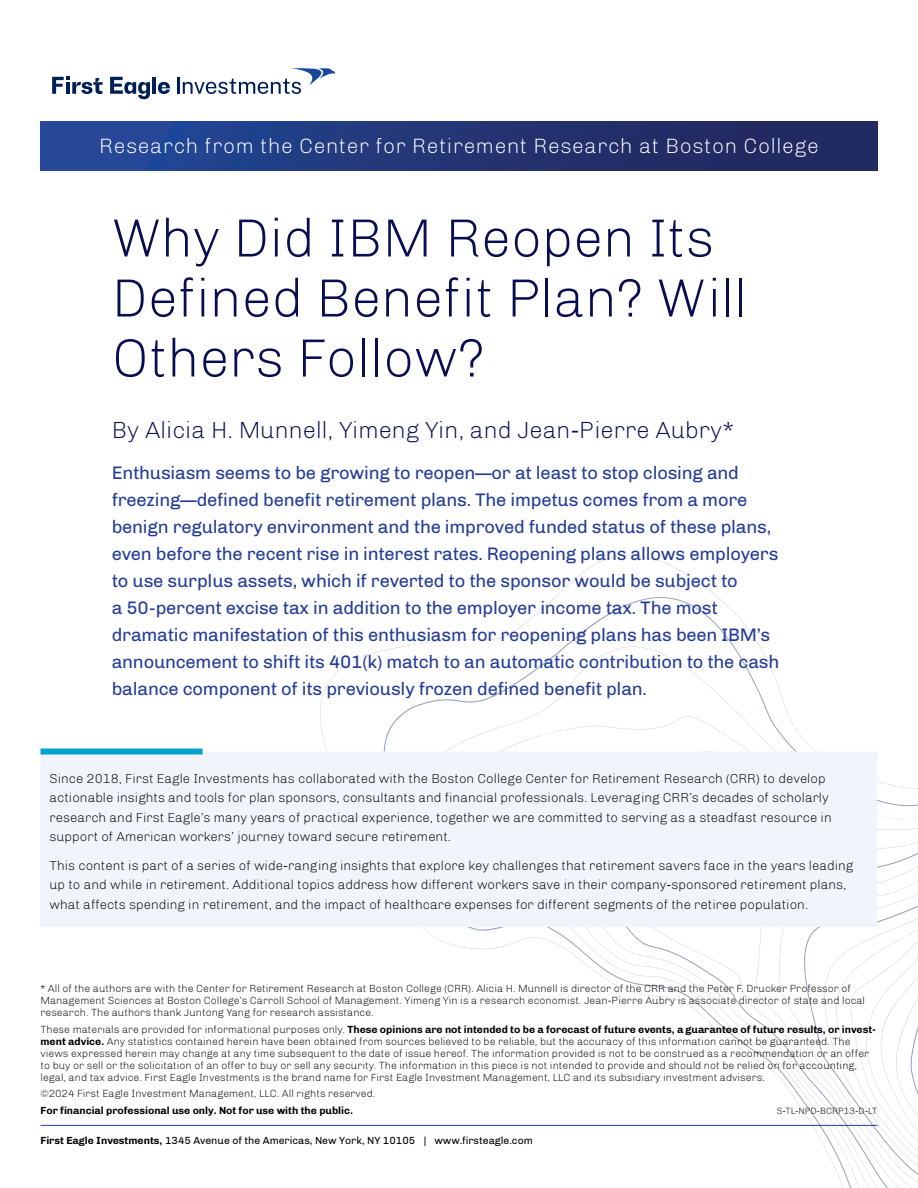
<style>
.page{position:relative;width:918px;height:1188px;background:#fff}
.page>*{position:absolute;margin:0;border:0;box-sizing:border-box;transform-origin:0 0}
.FE_Document_Title{font:61.5px/60px "FE Chivo Air";color:#080d52}
.FE_Bio_Name{font:27px "FE Chivo Air";color:#080d52}
.t1{font:24px "FE Chivo Air";letter-spacing:.025em;color:#fff}
.FE_Body_Intro{font:21px/27px "FE Chivo Water";letter-spacing:-.01em;color:#233c98}
.FE_Body{font:15px/19.5px "FE Chivo Air";color:#000}
.FE_Disclosure{font:12px/12px "FE Chivo Air";color:#000}
.t2{font:12px "FE Chivo Water";color:#000}
.FE_Disclosure-2{font:700 12px "FE Chivo Air";color:#000}
.FE_BC_Document_Code{font:10.5px "FE Chivo Air";color:#000}
.s1{font-weight:700}
</style>
<div class="page">
<div style="left:40px;top:122px;width:838px;height:48px;background:linear-gradient(to right,#24499a,#222457)"></div>
<svg style="left:177px;top:68px;width:158px;height:26px"></svg>
<hr style="left:152px;top:77px;width:4px;height:17px;background:#001f56">
<svg style="left:158px;top:82px;width:12px;height:12px"></svg>
<svg style="left:110px;top:77px;width:40px;height:22px"></svg>
<svg style="left:52px;top:77px;width:51px;height:17px"></svg>
<svg style="left:492px;top:602px;width:305px;height:128px"></svg>
<svg style="left:40px;top:730px;width:878px;height:458px"></svg>
<div style="left:40px;top:748px;width:162px;height:6px;background:#00a1cf"></div>
<div style="left:40px;top:766px;width:838px;height:161px;background:#f1f4fb"></div>
<h3 class="t1" style="left:99px;top:131px;width:721px">Research from the Center for Retirement Research at Boston College</h3>
<p class="FE_Document_Title" style="left:112px;top:204px;width:637px">Why Did IBM Reopen Its<br>Defined Benefit Plan? Will<br>Others Follow?</p>
<p class="FE_Bio_Name" style="left:112px;top:412px;width:624px">By Alicia H. Munnell, Yimeng Yin, and Jean-Pierre Aubry*</p>
<p class="FE_Body_Intro" style="left:112px;top:458px;width:669px">Enthusiasm seems to be growing to reopen—or at least to stop closing and freezing—defined benefit retirement plans. The impetus comes from a more benign regulatory environment and the improved funded status of these plans, even before the recent rise in interest rates. Reopening plans allows employers to use surplus assets, which if reverted to the sponsor would be subject to<br>a 50-percent excise tax in addition to the employer income tax. The most dramatic manifestation of this enthusiasm for reopening plans has been IBM’s announcement to shift its 401(k) match to an automatic contribution to the cash balance component of its previously frozen defined benefit plan.</p>
<p class="FE_Body" style="left:50px;top:768px;width:784px">Since 2018, First Eagle Investments has collaborated with the Boston College Center for Retirement Research (CRR) to develop actionable insights and tools for plan sponsors, consultants and financial professionals. Leveraging CRR’s decades of scholarly research and First Eagle’s many years of practical experience, together we are committed to serving as a steadfast resource in support of American workers’ journey toward secure retirement.</p>
<p class="FE_Body" style="left:50px;top:855px;width:805px">This content is part of a series of wide-ranging insights that explore key challenges that retirement savers face in the years leading up to and while in retirement. Additional topics address how different workers save in their company-sponsored retirement plans, what affects spending in retirement, and the impact of healthcare expenses for different segments of the retiree population.</p>
<p class="FE_Disclosure" style="left:40px;top:982px;width:826px">* All of the authors are with the Center for Retirement Research at Boston College (CRR). Alicia H. Munnell is director of the CRR and the Peter F. Drucker Professor of<br>Management Sciences at Boston College’s Carroll School of Management. Yimeng Yin is a research economist. Jean-Pierre Aubry is associate director of state and local research. The authors thank Juntong Yang for research assistance.</p>
<p class="FE_Disclosure" style="left:40px;top:1022px;width:837px">These materials are provided for informational purposes only. <span class="s1">These opinions are not intended to be a forecast of future events, a guarantee of future results, or invest&shy;ment advice.</span> Any statistics contained herein have been obtained from sources believed to be reliable, but the accuracy of this information cannot be guaranteed. The views expressed herein may change at any time subsequent to the date of issue hereof. The information provided is not to be construed as a recommendation or an offer to buy or sell or the solicitation of an offer to buy or sell any security. The information in this piece is not intended to provide and should not be relied on for accounting, legal, and tax advice. First Eagle Investments is the brand name for First Eagle Investment Management, LLC and its subsidiary investment advisers.</p>
<p class="FE_Disclosure" style="left:40px;top:1087px;width:336px">©2024 First Eagle Investment Management, LLC. All rights reserved.</p>
<p class="FE_Disclosure-2" style="left:40px;top:1102px;width:314px">For financial professional use only. Not for use with the public.</p>
<p class="FE_BC_Document_Code" style="left:777px;top:1104px;width:102px">S-TL-NPD-BCRP13-D-LT</p>
<p class="t2" style="left:40px;top:1133px;width:494px"><span class="s1">First Eagle Investments,</span> 1345 Avenue of the Americas, New York, NY 10105 | www.firsteagle.com</p>
</div>
